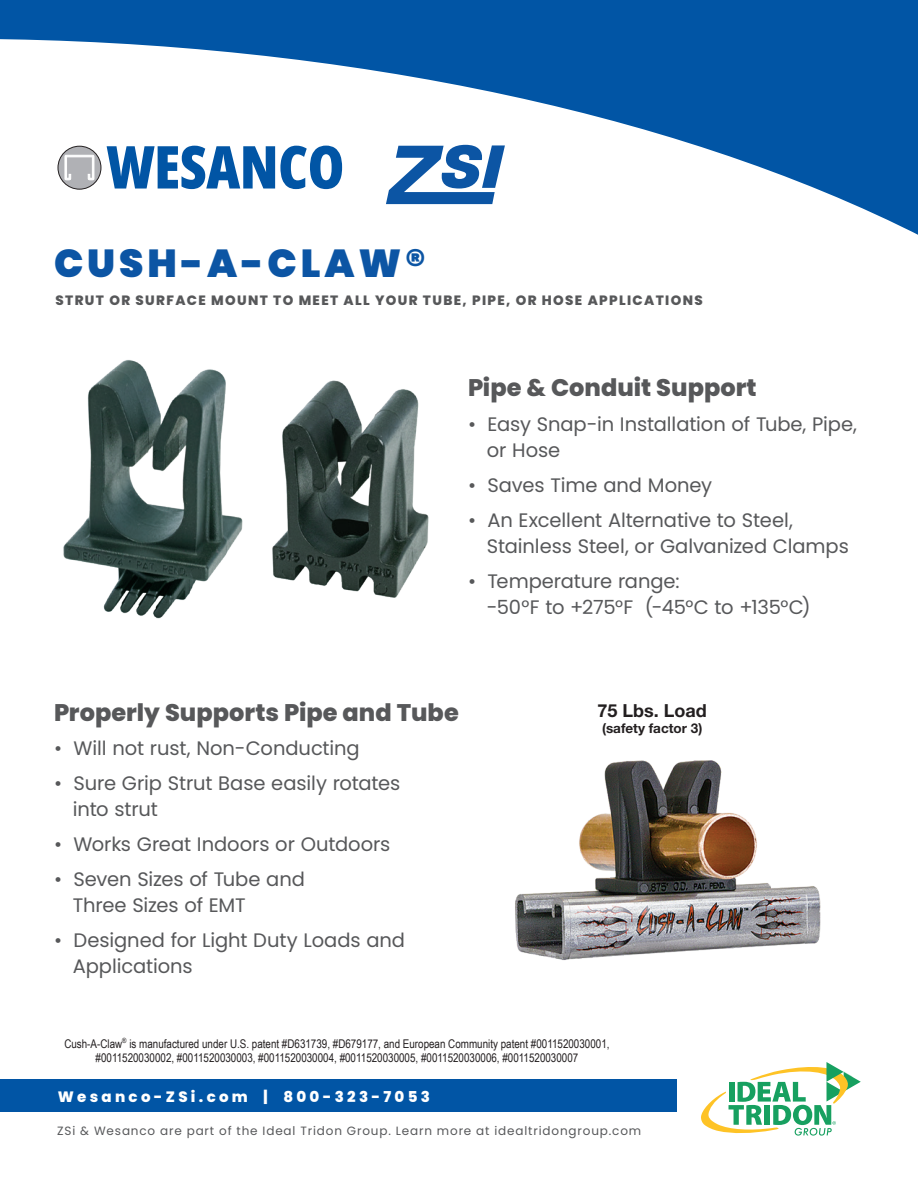
<style>
.page{position:relative;width:918px;height:1188px;background:#fff}
.page>*{position:absolute;margin:0;border:0;box-sizing:border-box;transform-origin:0 0}
.t1{font:900 39px "Poppins";letter-spacing:.1em;color:#0c55a4}
.t2{font:800 24px "Poppins";color:#57585a}
.t3{font:19.5px/26.2px "Poppins";letter-spacing:-.005em;color:#57585a}
.t4{font:700 18px "Helvetica Neue LT Std";color:#231f20}
.t5{font:800 15px "Poppins";letter-spacing:.22em;color:#fff}
.t6{font:800 13.5px "Poppins";letter-spacing:.1em;color:#57585a}
.t7{font:700 13.5px "Helvetica Neue LT Std";color:#231f20}
.t8{font:12px/14.4px "Arial Narrow";color:#231f20;text-align:center}
.t9{font:12px "Poppins";letter-spacing:.07em;color:#57585a}
</style>
<div class="page">
<img style="left:515px;top:760px;width:306px;height:200px">
<img style="left:63px;top:360px;width:180px;height:259px">
<img style="left:272px;top:380px;width:157px;height:218px">
<svg style="left:0;top:0;width:918px;height:235px"></svg>
<svg style="left:701px;top:1062px;width:160px;height:74px"></svg>
<svg style="left:386px;top:145px;width:119px;height:59px"></svg>
<svg style="left:58px;top:146px;width:43px;height:43px"></svg>
<div style="left:58px;top:146px;width:43px;height:44px;border:1px solid #231f20;border-radius:50%"></div>
<svg style="left:64px;top:155px;width:31px;height:26px"></svg>
<svg style="left:107px;top:146px;width:235px;height:43px"></svg>
<div style="left:0;top:1080px;width:676px;height:32px;background:#0155a5"></div>
<h1 class="t1" style="left:54px;top:241px;width:373px">CUSH-A-CLAW®</h1>
<p class="t6" style="left:56px;top:293px;width:649px">STRUT OR SURFACE MOUNT TO MEET ALL YOUR TUBE, PIPE, OR HOSE APPLICATIONS</p>
<p class="t2" style="left:468px;top:374px;width:290px">Pipe &amp; Conduit Support</p>
<p class="t3" style="left:487px;top:411px;width:372px;text-indent:-19px">• Easy Snap-in Installation of Tube, Pipe, or Hose</p>
<p class="t3" style="left:468px;top:472px;width:246px">• Saves Time and Money</p>
<p class="t3" style="left:487px;top:507px;width:364px;text-indent:-19px">• An Excellent Alternative to Steel,<br>Stainless Steel, or Galvanized Clamps</p>
<p class="t3" style="left:487px;top:568px;width:326px;text-indent:-19px">• Temperature range:<br>-50°F to +275°F (-45°C to +135°C)</p>
<p class="t2" style="left:54px;top:698px;width:406px">Properly Supports Pipe and Tube</p>
<p class="t3" style="left:54px;top:736px;width:307px">• Will not rust, Non-Conducting</p>
<p class="t3" style="left:73px;top:770px;width:329px;text-indent:-19px">• Sure Grip Strut Base easily rotates into strut</p>
<p class="t3" style="left:54px;top:831px;width:338px">• Works Great Indoors or Outdoors</p>
<p class="t3" style="left:73px;top:866px;width:234px;text-indent:-19px">• Seven Sizes of Tube and<br>Three Sizes of EMT</p>
<p class="t3" style="left:73px;top:927px;width:334px;text-indent:-19px">• Designed for Light Duty Loads and<br>Applications</p>
<p class="t4" style="left:598px;top:699px;width:111px">75 Lbs. Load</p>
<p class="t7" style="left:602px;top:720px;width:102px">(safety factor 3)</p>
<p class="t8" style="left:64px;top:1036px;width:547px">Cush-A-Claw<sup>®</sup> is manufactured under U.S. patent #D631739, #D679177, and European Community patent #0011520030001, #0011520030002, #0011520030003, #0011520030004, #0011520030005, #0011520030006, #0011520030007</p>
<p class="t5" style="left:58px;top:1088px;width:374px">Wesanco-ZSi.com | 800-323-7053</p>
<p class="t9" style="left:57px;top:1123px;width:585px">ZSi &amp; Wesanco are part of the Ideal Tridon Group. Learn more at idealtridongroup.com</p>
</div>
